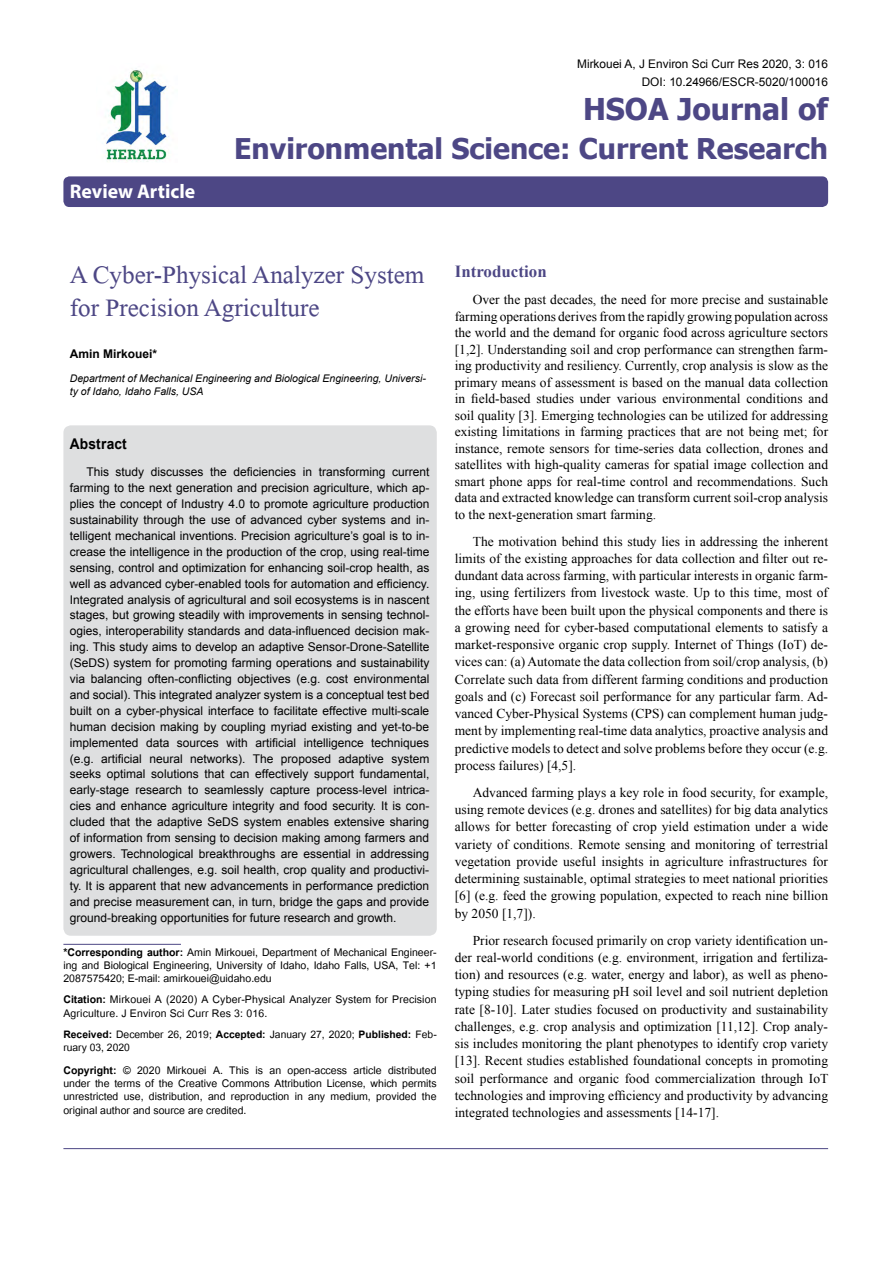
<style>
.page{position:relative;width:893px;height:1263px;background:#fff}
.page>*{position:absolute;margin:0;border:0;box-sizing:border-box;transform-origin:0 0}
.t1{font:37.5px/33px "Microsoft Himalaya";color:#4d4785}
.t2{font:700 30px "Tahoma";color:#4d4785}
.t3{font:700 28.5px "Tahoma";color:#4d4785}
.t4{font:700 19.8px "Myriad Hebrew";color:#fff}
.t5{font:700 16.95px "Times New Roman";color:#4d4785}
.t6{font:700 14.85px "Arial";letter-spacing:.015em;color:#000;scale:.93 1}
.t7{font:14.7px/13.2px "Utsaah";color:#000;text-align:justify}
.t8{font:14.4px/13.5px "Utsaah";color:#000}
.t9{font:13.5px/17.2px "Times New Roman";color:#000;text-align:justify}
.t10{font:12px/15.9px "Arial";color:#000;text-align:justify}
.t11{font:700 12px "Arial";color:#000}
.t12{font:11.85px/18px "Arial";color:#000;text-align:right}
.t13{font:italic 10.5px/13.5px "Arial";color:#000}
.s1{font-weight:700}
</style>
<div class="page">
<div style="left:63px;top:176px;width:765px;height:31px;background:#4d4785;border-radius:6px"></div>
<hr style="left:63px;top:944px;width:118px;height:1px;background:#4d4785">
<img style="left:105px;top:70px;width:64px;height:92px">
<hr style="left:63px;top:1148px;width:765px;height:1px;background:#4d4785">
<div style="left:63px;top:425px;width:374px;height:511px;background:#dedfe0;border-radius:8px"></div>
<h3 class="t4" style="left:70px;top:180px;width:127px">Review Article</h3>
<p class="t12" style="left:577px;top:55px;width:252px">Mirkouei A, J Environ Sci Curr Res 2020, 3: 016<br>DOI: 10.24966/ESCR-5020/100016</p>
<h2 class="t2" style="left:583px;top:88px;width:247px">HSOA Journal of</h2>
<h3 class="t3" style="left:234px;top:128px;width:596px">Environmental Science: Current Research</h3>
<h1 class="t1" style="left:70px;top:254px;width:356px">A Cyber-Physical Analyzer System for Precision Agriculture</h1>
<p class="t11" style="left:70px;top:345px;width:89px">Amin Mirkouei*</p>
<p class="t13" style="left:70px;top:371px;width:358px">Department of Mechanical Engineering and Biological Engineering, Universi&shy;ty of Idaho, Idaho Falls, USA</p>
<p class="t6" style="left:70px;top:434px;width:63px">Abstract</p>
<p class="t10" style="left:70px;top:464px;width:361px;text-indent:17px">This study discusses the deficiencies in transforming current farming to the next generation and precision agriculture, which ap&shy;plies the concept of Industry 4.0 to promote agriculture production sustainability through the use of advanced cyber systems and in&shy;telligent mechanical inventions. Precision agriculture’s goal is to in&shy;crease the intelligence in the production of the crop, using real-time sensing, control and optimization for enhancing soil-crop health, as well as advanced cyber-enabled tools for automation and efficiency.<br>Integrated analysis of agricultural and soil ecosystems is in nascent stages, but growing steadily with improvements in sensing technol&shy;ogies, interoperability standards and data-influenced decision mak&shy;ing. This study aims to develop an adaptive Sensor-Drone-Satellite (SeDS) system for promoting farming operations and sustainability via balancing often-conflicting objectives (e.g. cost environmental and social). This integrated analyzer system is a conceptual test bed built on a cyber-physical interface to facilitate effective multi-scale human decision making by coupling myriad existing and yet-to-be implemented data sources with artificial intelligence techniques (e.g. artificial neural networks). The proposed adaptive system seeks optimal solutions that can effectively support fundamental, early-stage research to seamlessly capture process-level intrica&shy;cies and enhance agriculture integrity and food security. It is con&shy;cluded that the adaptive SeDS system enables extensive sharing of information from sensing to decision making among farmers and growers. Technological breakthroughs are essential in addressing agricultural challenges, e.g. soil health, crop quality and productivi&shy;ty. It is apparent that new advancements in performance prediction and precise measurement can, in turn, bridge the gaps and provide ground-breaking opportunities for future research and growth.</p>
<p class="t7" style="left:63px;top:947px;width:375px"><span class="s1">*Corresponding author:</span> Amin Mirkouei, Department of Mechanical Engineer&shy;ing and Biological Engineering, University of Idaho, Idaho Falls, USA, Tel: +1<br>2087575420; E-mail: amirkouei@uidaho.edu</p>
<p class="t7" style="left:63px;top:994px;width:375px"><span class="s1">Citation:</span> Mirkouei A (2020) A Cyber-Physical Analyzer System for Precision<br>Agriculture. J Environ Sci Curr Res 3: 016.</p>
<p class="t8" style="left:63px;top:1029px;width:375px"><span class="s1">Received:</span> December 26, 2019; <span class="s1">Accepted:</span> January 27, 2020; <span class="s1">Published:</span> Feb&shy;ruary 03, 2020</p>
<p class="t7" style="left:63px;top:1065px;width:375px"><span class="s1">Copyright:</span> © 2020 Mirkouei A. This is an open-access article distributed under the terms of the Creative Commons Attribution License, which permits unrestricted use, distribution, and reproduction in any medium, provided the original author and source are credited.</p>
<p class="t5" style="left:455px;top:260px;width:93px">Introduction</p>
<p class="t9" style="left:455px;top:291px;width:375px;line-height:16.5px;text-indent:18px">Over the past decades, the need for more precise and sustainable farming operations derives from the rapidly growing population across the world and the demand for organic food across agriculture sectors [1,2]. Understanding soil and crop performance can strengthen farm&shy;ing productivity and resiliency. Currently, crop analysis is slow as the primary means of assessment is based on the manual data collection in field-based studies under various environmental conditions and soil quality [3]. Emerging technologies can be utilized for addressing existing limitations in farming practices that are not being met; for instance, remote sensors for time-series data collection, drones and satellites with high-quality cameras for spatial image collection and smart phone apps for real-time control and recommendations. Such data and extracted knowledge can transform current soil-crop analysis to the next-generation smart farming.</p>
<p class="t9" style="left:455px;top:532px;width:375px;text-indent:18px">The motivation behind this study lies in addressing the inherent limits of the existing approaches for data collection and filter out re&shy;dundant data across farming, with particular interests in organic farm&shy;ing, using fertilizers from livestock waste. Up to this time, most of the efforts have been built upon the physical components and there is a growing need for cyber-based computational elements to satisfy a market-responsive organic crop supply. Internet of Things (IoT) de&shy;vices can: (a) Automate the data collection from soil/crop analysis, (b)<br>Correlate such data from different farming conditions and production goals and (c) Forecast soil performance for any particular farm. Ad&shy;vanced Cyber-Physical Systems (CPS) can complement human judg&shy;ment by implementing real-time data analytics, proactive analysis and predictive models to detect and solve problems before they occur (e.g. process failures) [4,5].</p>
<p class="t9" style="left:455px;top:783px;width:375px;text-indent:18px">Advanced farming plays a key role in food security, for example, using remote devices (e.g. drones and satellites) for big data analytics allows for better forecasting of crop yield estimation under a wide variety of conditions. Remote sensing and monitoring of terrestrial vegetation provide useful insights in agriculture infrastructures for determining sustainable, optimal strategies to meet national priorities [6] (e.g. feed the growing population, expected to reach nine billion by 2050 [1,7]).</p>
<p class="t9" style="left:455px;top:931px;width:375px;text-indent:18px">Prior research focused primarily on crop variety identification un&shy;der real-world conditions (e.g. environment, irrigation and fertiliza&shy;tion) and resources (e.g. water, energy and labor), as well as pheno&shy;typing studies for measuring pH soil level and soil nutrient depletion rate [8-10]. Later studies focused on productivity and sustainability challenges, e.g. crop analysis and optimization [11,12]. Crop analy&shy;sis includes monitoring the plant phenotypes to identify crop variety [13]. Recent studies established foundational concepts in promoting soil performance and organic food commercialization through IoT technologies and improving efficiency and productivity by advancing integrated technologies and assessments [14-17].</p>
</div>
